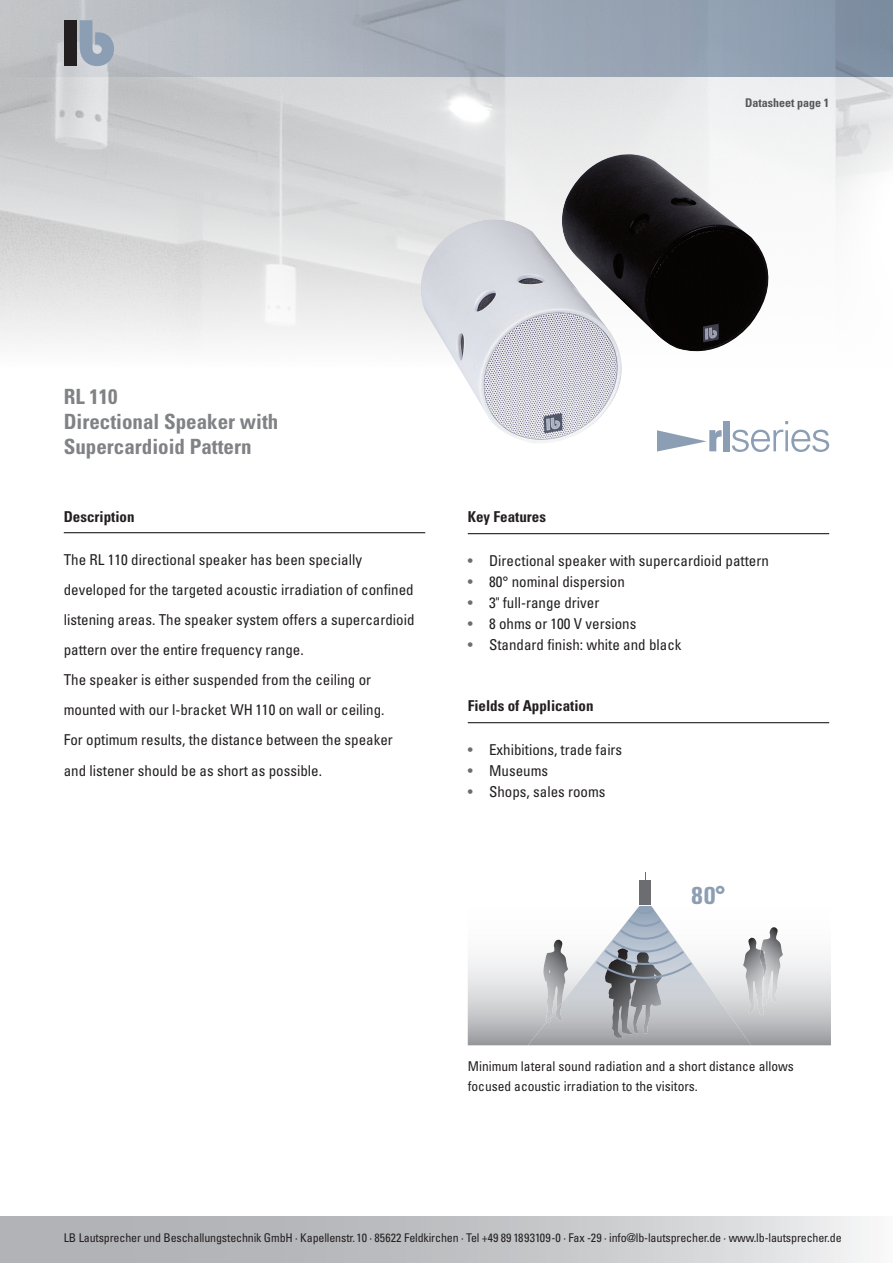
<style>
.page{position:relative;width:893px;height:1263px;background:#fff}
.page>*{position:absolute;margin:0;border:0;box-sizing:border-box;transform-origin:0 0}
.t1{font:700 24.3px "Univers Condensed BQ";color:#8b9eb3;scale:1.04 1}
.t2{font:700 condensed 21px/25.2px "Univers";color:#808285}
.t3{font:condensed 15px/30px "Univers";color:#231f20}
.t4{font:700 condensed 15px "Univers";color:#231f20}
.t5{font:condensed 13.5px/19.5px "Univers";color:#231f20}
.t6{font:condensed 12px "Univers";letter-spacing:-.01em;color:#231f20}
.t7{font:700 condensed 12px "Univers";color:#57585a}
.s1{color:#6c6d70}
</style>
<div class="page">
<div style="left:0;top:0;width:893px;height:77px;background:linear-gradient(to right,#c6c7ca,#8192a7)"></div>
<div style="left:64px;top:20px;width:13px;height:45px;background:#231f20"></div>
<svg style="left:80px;top:20px;width:34px;height:46px;background:#9eabba"></svg>
<svg style="left:0;top:1216px;width:867px;height:47px;background:#c4c5c8"></svg>
<hr style="left:64px;top:532px;width:361px;height:1px;background:#231f20">
<hr style="left:468px;top:533px;width:361px;height:1px;background:#231f20">
<hr style="left:468px;top:722px;width:361px;height:1px;background:#231f20">
<img style="left:408px;top:154px;width:382px;height:289px">
<div style="left:723px;top:421px;width:7px;height:30px;background:#8b9eb3"></div>
<svg style="left:732px;top:430px;width:51px;height:22px"></svg>
<hr style="left:785px;top:430px;width:3px;height:21px;background:#8b9eb3">
<svg style="left:791px;top:430px;width:38px;height:22px"></svg>
<svg style="left:657px;top:430px;width:65px;height:21px"></svg>
<svg style="left:468px;top:880px;width:363px;height:165px"></svg>
<img style="left:528px;top:906px;width:223px;height:139px">
<img style="left:605px;top:979px;width:47px;height:59px">
<img style="left:543px;top:940px;width:26px;height:82px">
<img style="left:546px;top:1003px;width:17px;height:20px">
<img style="left:743px;top:938px;width:21px;height:77px">
<img style="left:761px;top:927px;width:22px;height:78px">
<img style="left:760px;top:950px;width:6px;height:53px">
<div style="left:639px;top:881px;width:12px;height:24px;background:#6c6d70"></div>
<svg style="left:596px;top:909px;width:96px;height:70px"></svg>
<p class="t7" style="left:745px;top:96px;width:85px">Datasheet page 1</p>
<h2 class="t2" style="left:64px;top:383px;width:216px">RL 110<br>Directional Speaker with<br>Supercardioid Pattern</h2>
<p class="t4" style="left:64px;top:508px;width:72px">Description</p>
<p class="t3" style="left:64px;top:544px;width:352px">The RL 110 directional speaker has been specially developed for the targeted acoustic irradiation of confined listening areas. The speaker system offers a supercardioid pattern over the entire frequency range.<br>The speaker is either suspended from the ceiling or mounted with our l-bracket WH 110 on wall or ceiling.<br>For optimum results, the distance between the speaker</p>
<p class="t3" style="left:64px;top:756px;width:260px">and listener should be as short as possible.</p>
<p class="t4" style="left:468px;top:508px;width:80px">Key Features</p>
<p class="t3" style="left:468px;top:545px;width:303px"><span class="s1">•</span> Directional speaker with supercardioid pattern</p>
<p class="t3" style="left:468px;top:566px;width:159px"><span class="s1">•</span> 80° nominal dispersion</p>
<p class="t3" style="left:468px;top:587px;width:133px"><span class="s1">•</span> 3" full-range driver</p>
<p class="t3" style="left:468px;top:608px;width:170px"><span class="s1">•</span> 8 ohms or 100 V versions</p>
<p class="t3" style="left:468px;top:629px;width:215px"><span class="s1">•</span> Standard finish: white and black</p>
<p class="t4" style="left:468px;top:697px;width:127px">Fields of Application</p>
<p class="t3" style="left:468px;top:734px;width:156px"><span class="s1">•</span> Exhibitions, trade fairs</p>
<p class="t3" style="left:468px;top:755px;width:82px"><span class="s1">•</span> Museums</p>
<p class="t3" style="left:468px;top:776px;width:139px"><span class="s1">•</span> Shops, sales rooms</p>
<h1 class="t1" style="left:691px;top:881px;width:34px">80°</h1>
<p class="t5" style="left:468px;top:1056px;width:328px">Minimum lateral sound radiation and a short distance allows focused acoustic irradiation to the visitors.</p>
<p class="t6" style="left:64px;top:1230px;width:779px">LB Lautsprecher und Beschallungstechnik GmbH · Kapellenstr. 10 · 85622 Feldkirchen · Tel +49 89 1893109-0 · Fax -29 · info@lb-lautsprecher.de · www.lb-lautsprecher.de</p>
</div>
